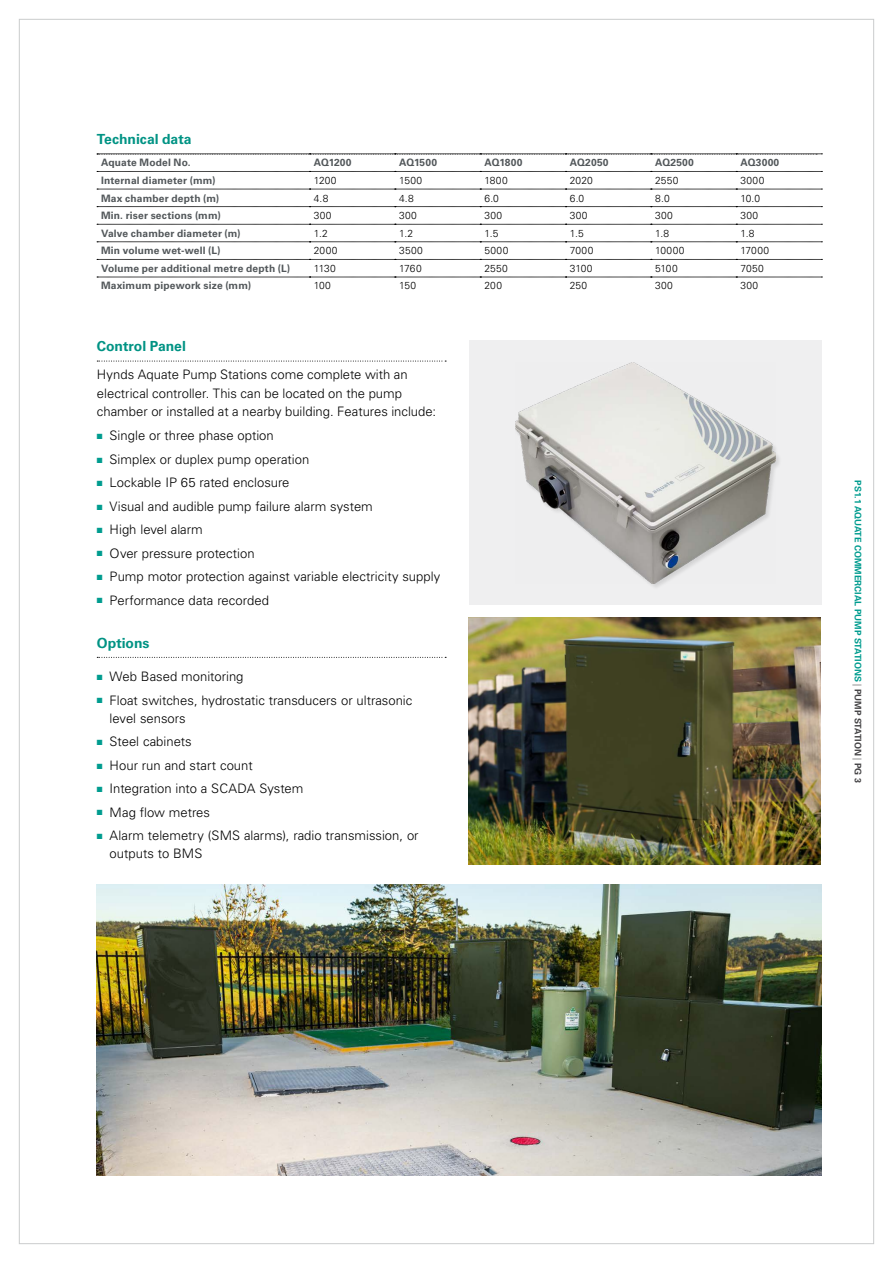
<style>
.page{position:relative;width:893px;height:1263px;background:#fff}
.page>*{position:absolute;margin:0;border:0;box-sizing:border-box;transform-origin:0 0}
.t1{font:700 13.95px "Univers LT Std";color:#009384}
.t2{font:300 13.05px/18.1px "Univers LT Std";color:#000}
.t3{font:700 10.2px "Univers LT Std";letter-spacing:.02em;color:#52575a}
.t4{font:300 10.2px "Univers LT Std";letter-spacing:.03em;color:#000}
.t5{font:700 9px "Univers LT Std";color:#009c8f}
.s1{color:#009c8f}
.s2{font-weight:300;color:#464547}
.s3{color:#464547}
</style>
<div class="page">
<img style="left:469px;top:618px;width:352px;height:246px">
<div style="left:469px;top:340px;width:352px;height:265px;background:#efeff0"></div>
<img style="left:515px;top:362px;width:261px;height:221px">
<img style="left:97px;top:884px;width:724px;height:292px">
<svg style="left:97px;top:171px;width:725px;height:1px"></svg>
<svg style="left:97px;top:189px;width:725px;height:1px"></svg>
<svg style="left:97px;top:206px;width:725px;height:1px"></svg>
<svg style="left:97px;top:224px;width:725px;height:1px"></svg>
<svg style="left:97px;top:242px;width:725px;height:1px"></svg>
<svg style="left:97px;top:259px;width:725px;height:1px"></svg>
<svg style="left:97px;top:277px;width:725px;height:1px"></svg>
<svg style="left:97px;top:154px;width:725px;height:1px"></svg>
<svg style="left:97px;top:361px;width:349px;height:1px"></svg>
<svg style="left:97px;top:657px;width:349px;height:1px"></svg>
<p class="t1" style="left:97px;top:131px;width:96px">Technical data</p>
<p class="t3" style="left:101px;top:157px;width:91px">Aquate Model No.</p>
<p class="t3" style="left:314px;top:157px;width:39px">AQ1200</p>
<p class="t3" style="left:399px;top:157px;width:39px">AQ1500</p>
<p class="t3" style="left:484px;top:157px;width:39px">AQ1800</p>
<p class="t3" style="left:570px;top:157px;width:40px">AQ2050</p>
<p class="t3" style="left:655px;top:157px;width:40px">AQ2500</p>
<p class="t3" style="left:740px;top:157px;width:40px">AQ3000</p>
<p class="t3" style="left:101px;top:174px;width:116px">Internal diameter (mm)</p>
<p class="t4" style="left:314px;top:174px;width:24px">1200</p>
<p class="t4" style="left:399px;top:174px;width:25px">1500</p>
<p class="t4" style="left:484px;top:174px;width:25px">1800</p>
<p class="t4" style="left:570px;top:174px;width:25px">2020</p>
<p class="t4" style="left:655px;top:174px;width:25px">2550</p>
<p class="t4" style="left:740px;top:174px;width:25px">3000</p>
<p class="t3" style="left:101px;top:192px;width:120px">Max chamber depth (m)</p>
<p class="t4" style="left:314px;top:192px;width:16px">4.8</p>
<p class="t4" style="left:399px;top:192px;width:16px">4.8</p>
<p class="t4" style="left:484px;top:192px;width:16px">6.0</p>
<p class="t4" style="left:570px;top:192px;width:16px">6.0</p>
<p class="t4" style="left:655px;top:192px;width:16px">8.0</p>
<p class="t4" style="left:740px;top:192px;width:21px">10.0</p>
<p class="t3" style="left:101px;top:210px;width:121px">Min. riser sections (mm)</p>
<p class="t4" style="left:314px;top:209px;width:19px">300</p>
<p class="t4" style="left:399px;top:209px;width:19px">300</p>
<p class="t4" style="left:484px;top:209px;width:19px">300</p>
<p class="t4" style="left:570px;top:209px;width:19px">300</p>
<p class="t4" style="left:655px;top:209px;width:19px">300</p>
<p class="t4" style="left:740px;top:209px;width:19px">300</p>
<p class="t3" style="left:101px;top:227px;width:141px">Valve chamber diameter (m)</p>
<p class="t4" style="left:314px;top:227px;width:16px">1.2</p>
<p class="t4" style="left:399px;top:227px;width:16px">1.2</p>
<p class="t4" style="left:484px;top:227px;width:15px">1.5</p>
<p class="t4" style="left:570px;top:227px;width:15px">1.5</p>
<p class="t4" style="left:655px;top:227px;width:15px">1.8</p>
<p class="t4" style="left:740px;top:227px;width:15px">1.8</p>
<p class="t3" style="left:101px;top:245px;width:121px">Min volume wet-well (L)</p>
<p class="t4" style="left:314px;top:244px;width:25px">2000</p>
<p class="t4" style="left:399px;top:244px;width:25px">3500</p>
<p class="t4" style="left:484px;top:244px;width:25px">5000</p>
<p class="t4" style="left:570px;top:244px;width:25px">7000</p>
<p class="t4" style="left:655px;top:244px;width:31px">10000</p>
<p class="t4" style="left:740px;top:244px;width:30px">17000</p>
<p class="t3" style="left:101px;top:262px;width:191px">Volume per additional metre depth (L)</p>
<p class="t4" style="left:314px;top:262px;width:23px">1130</p>
<p class="t4" style="left:399px;top:262px;width:24px">1760</p>
<p class="t4" style="left:484px;top:262px;width:25px">2550</p>
<p class="t4" style="left:570px;top:262px;width:24px">3100</p>
<p class="t4" style="left:655px;top:262px;width:24px">5100</p>
<p class="t4" style="left:740px;top:262px;width:25px">7050</p>
<p class="t3" style="left:101px;top:280px;width:152px">Maximum pipework size (mm)</p>
<p class="t4" style="left:314px;top:280px;width:19px">100</p>
<p class="t4" style="left:399px;top:280px;width:18px">150</p>
<p class="t4" style="left:484px;top:280px;width:19px">200</p>
<p class="t4" style="left:570px;top:280px;width:19px">250</p>
<p class="t4" style="left:655px;top:280px;width:19px">300</p>
<p class="t4" style="left:740px;top:280px;width:19px">300</p>
<p class="t1" style="left:97px;top:338px;width:91px">Control Panel</p>
<p class="t2" style="left:97px;top:366px;width:341px">Hynds Aquate Pump Stations come complete with an electrical controller. This can be located on the pump chamber or installed at a nearby building. Features include:</p>
<p class="t2" style="left:97px;top:427px;width:178px"><span class="s1">■</span> Single or three phase option</p>
<p class="t2" style="left:97px;top:450px;width:214px"><span class="s1">■</span> Simplex or duplex pump operation</p>
<p class="t2" style="left:97px;top:474px;width:194px"><span class="s1">■</span> Lockable IP 65 rated enclosure</p>
<p class="t2" style="left:97px;top:497px;width:277px"><span class="s1">■</span> Visual and audible pump failure alarm system</p>
<p class="t2" style="left:97px;top:521px;width:107px"><span class="s1">■</span> High level alarm</p>
<p class="t2" style="left:97px;top:544px;width:159px"><span class="s1">■</span> Over pressure protection</p>
<p class="t2" style="left:97px;top:568px;width:345px"><span class="s1">■</span> Pump motor protection against variable electricity supply</p>
<p class="t2" style="left:97px;top:591px;width:174px"><span class="s1">■</span> Performance data recorded</p>
<p class="t1" style="left:97px;top:634px;width:54px">Options</p>
<p class="t2" style="left:97px;top:668px;width:148px"><span class="s1">■</span> Web Based monitoring</p>
<p class="t2" style="left:110px;top:691px;width:304px;text-indent:-13px"><span class="s1">■</span> Float switches, hydrostatic transducers or ultrasonic level sensors</p>
<p class="t2" style="left:97px;top:733px;width:96px"><span class="s1">■</span> Steel cabinets</p>
<p class="t2" style="left:97px;top:756px;width:157px"><span class="s1">■</span> Hour run and start count</p>
<p class="t2" style="left:97px;top:780px;width:208px"><span class="s1">■</span> Integration into a SCADA System</p>
<p class="t2" style="left:97px;top:803px;width:115px"><span class="s1">■</span> Mag flow metres</p>
<p class="t2" style="left:110px;top:826px;width:311px;text-indent:-13px"><span class="s1">■</span> Alarm telemetry (SMS alarms), radio transmission, or outputs to BMS</p>
<p class="t5" style="left:863px;top:480px;width:304px;rotate:90deg">PS1.1 Aquate Commercial Pump Stations <span class="s2">|</span> <span class="s3">PUMP STATION</span> <span class="s2">|</span> <span class="s3">PG 3</span></p>
</div>
